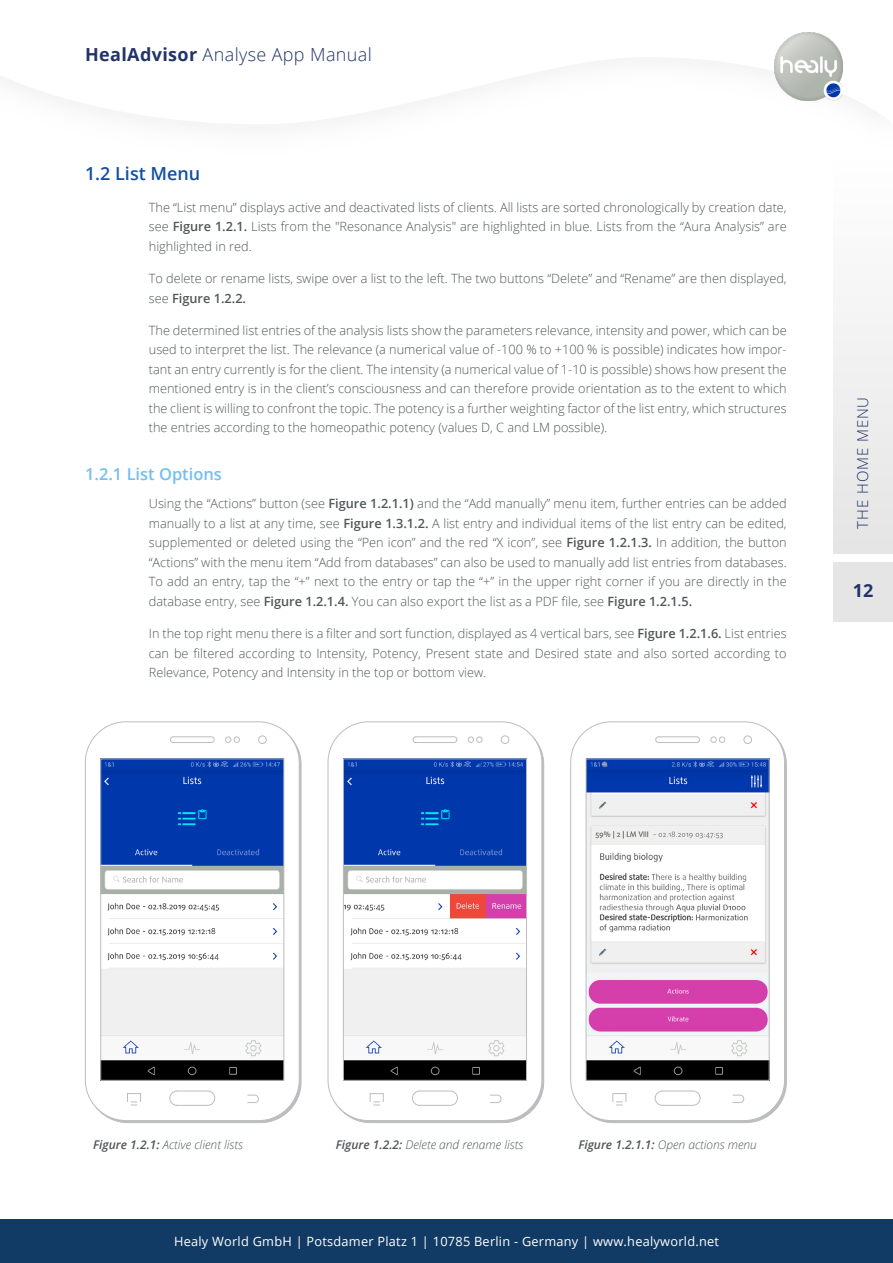
<style>
.page{position:relative;width:893px;height:1263px;background:#fff}
.page>*{position:absolute;margin:0;border:0;box-sizing:border-box;transform-origin:0 0}
.t1{font:300 18px "Open Sans";letter-spacing:.02em;color:#213369}
.B_Ü2{font:600 18px "Open Sans";color:#134fa2}
.t2{font:700 18px "Open Sans";color:#213369}
.B_Ü3{font:600 16.5px "Open Sans";color:#73bff2}
.t3{font:300 15px "Open Sans";letter-spacing:.06em;color:#213369}
.B_Fließtext{font:300 12.75px/19.5px "Open Sans";color:#515659;text-align:justify}
.t4{font:12.75px "Open Sans";letter-spacing:.02em;color:#fff}
.B_BU_small_kursiv{font:italic 300 12px "Open Sans";color:#515659}
.s1{font-weight:700}
.s2{font-weight:600}
</style>
<div class="page">
<div style="left:833px;top:161px;width:60px;height:392px;background:linear-gradient(to right,#f1f1f1,#f1f1f1)"></div>
<div style="left:833px;top:562px;width:60px;height:59px;background:#e4e5e4"></div>
<svg style="left:4px;top:58px;width:867px;height:66px"></svg>
<img style="left:774px;top:32px;width:69px;height:69px">
<div style="left:0;top:1219px;width:893px;height:44px;background:#113b65"></div>
<div style="left:328px;top:721px;width:214px;height:400px;border:1px solid #bcbdc0;border-radius:41px"></div>
<div style="left:501px;top:735px;width:8px;height:9px;border:1px solid #bcbdc0;border-radius:50%"></div>
<svg style="left:412px;top:1090px;width:46px;height:16px"></svg>
<svg style="left:412px;top:736px;width:45px;height:7px"></svg>
<svg style="left:468px;top:736px;width:15px;height:7px"></svg>
<svg style="left:490px;top:1094px;width:12px;height:9px"></svg>
<div style="left:370px;top:1093px;width:14px;height:9px;border:1px solid #bcbdc0"></div>
<svg style="left:373px;top:1101px;width:7px;height:5px"></svg>
<img style="left:345px;top:760px;width:180px;height:318px">
<div style="left:343px;top:758px;width:184px;height:322px;border:1px solid #bcbdc0"></div>
<div style="left:85px;top:721px;width:215px;height:400px;border:1px solid #bcbdc0;border-radius:41px"></div>
<div style="left:258px;top:735px;width:8px;height:9px;border:1px solid #bcbdc0;border-radius:50%"></div>
<svg style="left:169px;top:1090px;width:46px;height:16px"></svg>
<svg style="left:170px;top:736px;width:45px;height:7px"></svg>
<svg style="left:225px;top:736px;width:15px;height:7px"></svg>
<svg style="left:247px;top:1094px;width:12px;height:9px"></svg>
<div style="left:127px;top:1093px;width:14px;height:9px;border:1px solid #bcbdc0"></div>
<svg style="left:131px;top:1101px;width:6px;height:5px"></svg>
<img style="left:102px;top:760px;width:180px;height:318px">
<div style="left:100px;top:758px;width:184px;height:322px;border:1px solid #bcbdc0"></div>
<div style="left:570px;top:721px;width:215px;height:400px;border:1px solid #bcbdc0;border-radius:41px"></div>
<div style="left:744px;top:735px;width:8px;height:9px;border:1px solid #bcbdc0;border-radius:50%"></div>
<svg style="left:654px;top:1090px;width:47px;height:16px"></svg>
<svg style="left:655px;top:736px;width:45px;height:7px"></svg>
<svg style="left:710px;top:736px;width:15px;height:7px"></svg>
<svg style="left:732px;top:1094px;width:12px;height:9px"></svg>
<div style="left:612px;top:1093px;width:14px;height:9px;border:1px solid #bcbdc0"></div>
<svg style="left:616px;top:1101px;width:7px;height:5px"></svg>
<img style="left:588px;top:760px;width:179px;height:318px">
<div style="left:586px;top:758px;width:183px;height:322px;border:1px solid #bcbdc0"></div>
<h1 class="t1" style="left:85px;top:43px;width:288px"><span class="s1">HealAdvisor</span> Analyse App Manual</h1>
<p class="B_Ü2" style="left:85px;top:161px;width:117px">1.2 List Menu</p>
<p class="B_Fließtext" style="left:149px;top:197px;width:639px">The “List menu” displays active and deactivated lists of clients. All lists are sorted chronologically by creation date, see <span class="s2">Figure 1.2.1.</span> Lists from the "Resonance Analysis" are highlighted in blue. Lists from the “Aura Analysis” are highlighted in red.</p>
<p class="B_Fließtext" style="left:149px;top:268px;width:639px">To delete or rename lists, swipe over a list to the left. The two buttons “Delete” and “Rename” are then displayed, see <span class="s2">Figure 1.2.2.</span></p>
<p class="B_Fließtext" style="left:149px;top:320px;width:639px">The determined list entries of the analysis lists show the parameters relevance, intensity and power, which can be used to interpret the list. The relevance (a numerical value of -100 % to +100 % is possible) indicates how impor&shy;tant an entry currently is for the client. The intensity (a numerical value of 1-10 is possible) shows how present the mentioned entry is in the client’s consciousness and can therefore provide orientation as to the extent to which the client is willing to confront the topic. The potency is a further weighting factor of the list entry, which structures the entries according to the homeopathic potency (values D, C and LM possible).</p>
<p class="B_Ü3" style="left:85px;top:463px;width:138px">1.2.1 List Options</p>
<p class="B_Fließtext" style="left:149px;top:494px;width:639px">Using the “Actions” button (see <span class="s2">Figure 1.2.1.1)</span> and the “Add manually” menu item, further entries can be added manually to a list at any time, see <span class="s2">Figure 1.3.1.2.</span> A list entry and individual items of the list entry can be edited, supplemented or deleted using the “Pen icon” and the red “X icon”, see <span class="s2">Figure 1.2.1.3.</span> In addition, the button “Actions” with the menu item “Add from databases” can also be used to manually add list entries from databases.<br>To add an entry, tap the “+” next to the entry or tap the “+” in the upper right corner if you are directly in the database entry, see <span class="s2">Figure 1.2.1.4.</span> You can also export the list as a PDF file, see <span class="s2">Figure 1.2.1.5.</span></p>
<p class="B_Fließtext" style="left:149px;top:623px;width:639px">In the top right menu there is a filter and sort function, displayed as 4 vertical bars, see <span class="s2">Figure 1.2.1.6.</span> List entries can be filtered according to Intensity, Potency, Present state and Desired state and also sorted according to Relevance, Potency and Intensity in the top or bottom view.</p>
<p class="t3" style="left:852px;top:529px;width:133px;rotate:-90deg">THE HOME MENU</p>
<h1 class="t2" style="left:853px;top:578px;width:22px">12</h1>
<p class="B_BU_small_kursiv" style="left:93px;top:1136px;width:151px"><span class="s2">Figure 1.2.1:</span> Active client lists</p>
<p class="B_BU_small_kursiv" style="left:336px;top:1136px;width:189px"><span class="s2">Figure 1.2.2:</span> Delete and rename lists</p>
<p class="B_BU_small_kursiv" style="left:578px;top:1136px;width:180px"><span class="s2">Figure 1.2.1.1:</span> Open actions menu</p>
<p class="t4" style="left:174px;top:1233px;width:546px">Healy World GmbH | Potsdamer Platz 1 | 10785 Berlin - Germany | www.healyworld.net</p>
</div>
